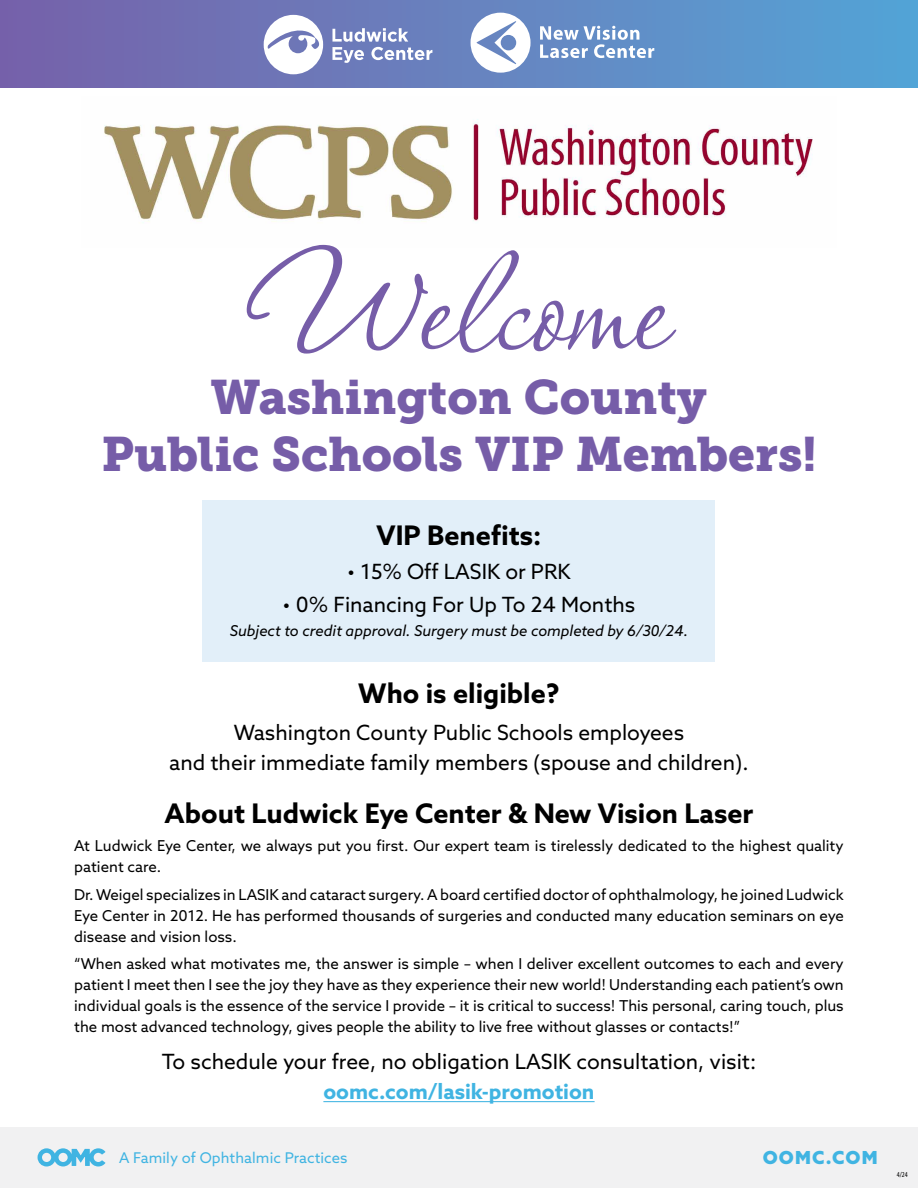
<style>
.page{position:relative;width:918px;height:1188px;background:#fff}
.page>*{position:absolute;margin:0;border:0;box-sizing:border-box;transform-origin:0 0}
.t1{font:168px "P22 Corinthia";color:#765da8}
.t2{font:48px/57px "Museo Slab 900";color:#765da8;text-align:center}
.t3{font:700 27px "Azo Sans";color:#000}
.t4{font:21px/30px "Azo Sans";color:#000;text-align:center}
.t5{font:700 21px "Azo Sans";color:#40b4e2}
.t6{font:900 18px "Azo Sans";letter-spacing:.065em;color:#40b4e2}
.t7{font:15px/21px "Azo Sans";color:#000;text-align:justify}
.t8{font:italic 15px "Azo Sans";color:#000}
.t9{font:14.85px "Azo Sans";letter-spacing:.005em;color:#40b4e2}
.t10{font:condensed 7.5px "Myriad Pro";color:#000}
</style>
<div class="page">
<img style="left:104px;top:119px;width:709px;height:104px">
<div style="left:202px;top:500px;width:514px;height:162px;background:#e2eff9"></div>
<div style="left:0;top:1127px;width:918px;height:61px;background:#f1f1f2"></div>
<svg style="left:38px;top:1148px;width:67px;height:18px"></svg>
<hr style="left:323px;top:1101px;width:272px;height:1px;background:#40b4e2">
<div style="left:0;top:0;width:918px;height:88px;background:linear-gradient(to right,#7861a9,#55a4d6)"></div>
<svg style="left:264px;top:15px;width:59px;height:59px"></svg>
<svg style="left:332px;top:28px;width:100px;height:35px"></svg>
<svg style="left:540px;top:26px;width:114px;height:32px"></svg>
<svg style="left:471px;top:13px;width:60px;height:60px"></svg>
<h1 class="t1" style="left:248px;top:223px;width:420px">Welcome</h1>
<h2 class="t2" style="left:101px;top:369px;width:717px">Washington County<br>Public Schools VIP Members!</h2>
<h3 class="t3" style="left:377px;top:517px;width:166px">VIP Benefits:</h3>
<h3 class="t4" style="left:347px;top:556px;width:225px">• 15% Off LASIK or PRK</h3>
<h3 class="t4" style="left:283px;top:590px;width:354px">• 0% Financing For Up To 24 Months</h3>
<p class="t8" style="left:230px;top:621px;width:460px">Subject to credit approval. Surgery must be completed by 6/30/24.</p>
<h3 class="t3" style="left:358px;top:676px;width:203px">Who is eligible?</h3>
<h3 class="t4" style="left:169px;top:717px;width:581px">Washington County Public Schools employees<br>and their immediate family members (spouse and children).</h3>
<h3 class="t3" style="left:165px;top:796px;width:590px">About Ludwick Eye Center &amp; New Vision Laser</h3>
<p class="t7" style="left:74px;top:835px;width:771px">At Ludwick Eye Center, we always put you first. Our expert team is tirelessly dedicated to the highest quality patient care.</p>
<p class="t7" style="left:74px;top:884px;width:771px">Dr. Weigel specializes in LASIK and cataract surgery. A board certified doctor of ophthalmology, he joined Ludwick Eye Center in 2012. He has performed thousands of surgeries and conducted many education seminars on eye disease and vision loss.</p>
<p class="t7" style="left:74px;top:953px;width:771px">“When asked what motivates me, the answer is simple – when I deliver excellent outcomes to each and every patient I meet then I see the joy they have as they experience their new world! Understanding each patient’s own individual goals is the essence of the service I provide – it is critical to success! This personal, caring touch, plus the most advanced technology, gives people the ability to live free without glasses or contacts!”</p>
<h3 class="t4" style="left:162px;top:1046px;width:596px">To schedule your free, no obligation LASIK consultation, visit:</h3>
<h3 class="t5" style="left:323px;top:1078px;width:273px">oomc.com/lasik-promotion</h3>
<p class="t9" style="left:119px;top:1148px;width:230px">A Family of Ophthalmic Practices</p>
<p class="t6" style="left:763px;top:1145px;width:116px">OOMC.COM</p>
<p class="t10" style="left:897px;top:1171px;width:12px">4/24</p>
</div>
